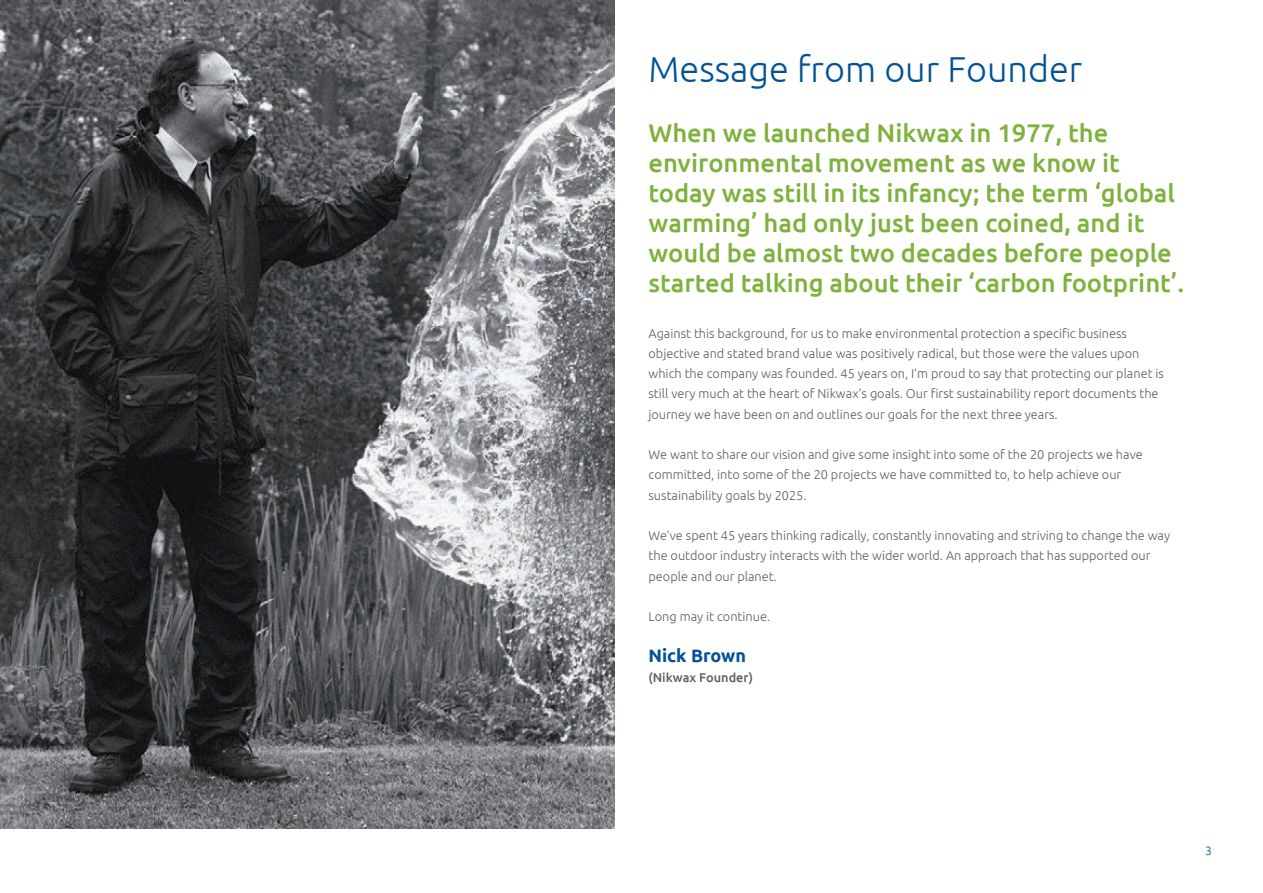
<style>
.page{position:relative;width:1263px;height:893px;background:#fff}
.page>*{position:absolute;margin:0;border:0;box-sizing:border-box;transform-origin:0 0}
.t1{font:300 36px "Ubuntu";color:#015296}
.t2{font:500 25.5px/30px "Ubuntu";color:#7fb13d}
.t3{font:700 18px "Ubuntu";color:#015296}
.t4{font:300 12.75px/20.2px "Ubuntu";color:#5b5f66}
.t5{font:500 12.75px "Ubuntu";color:#5b5f66}
.t6{font:300 12px "Ubuntu";color:#015296}
</style>
<div class="page">
<img style="left:0;top:0;width:614px;height:828px">
<h1 class="t1" style="left:648px;top:47px;width:435px">Message from our Founder</h1>
<p class="t2" style="left:648px;top:117px;width:537px">When we launched Nikwax in 1977, the environmental movement as we know it today was still in its infancy; the term ‘global warming’ had only just been coined, and it would be almost two decades before people started talking about their ‘carbon footprint’.</p>
<p class="t4" style="left:648px;top:323px;width:517px">Against this background, for us to make environmental protection a specific business objective and stated brand value was positively radical, but those were the values upon which the company was founded. 45 years on, I’m proud to say that protecting our planet is still very much at the heart of Nikwax’s goals. Our first sustainability report documents the journey we have been on and outlines our goals for the next three years.</p>
<p class="t4" style="left:648px;top:444px;width:496px">We want to share our vision and give some insight into some of the 20 projects we have committed, into some of the 20 projects we have committed to, to help achieve our sustainability goals by 2025.</p>
<p class="t4" style="left:648px;top:525px;width:523px">We’ve spent 45 years thinking radically, constantly innovating and striving to change the way the outdoor industry interacts with the wider world. An approach that has supported our people and our planet.</p>
<p class="t4" style="left:648px;top:606px;width:123px">Long may it continue.</p>
<h3 class="t3" style="left:648px;top:644px;width:99px">Nick Brown</h3>
<p class="t5" style="left:648px;top:669px;width:106px">(Nikwax Founder)</p>
<p class="t6" style="left:1205px;top:844px;width:8px">3</p>
</div>
